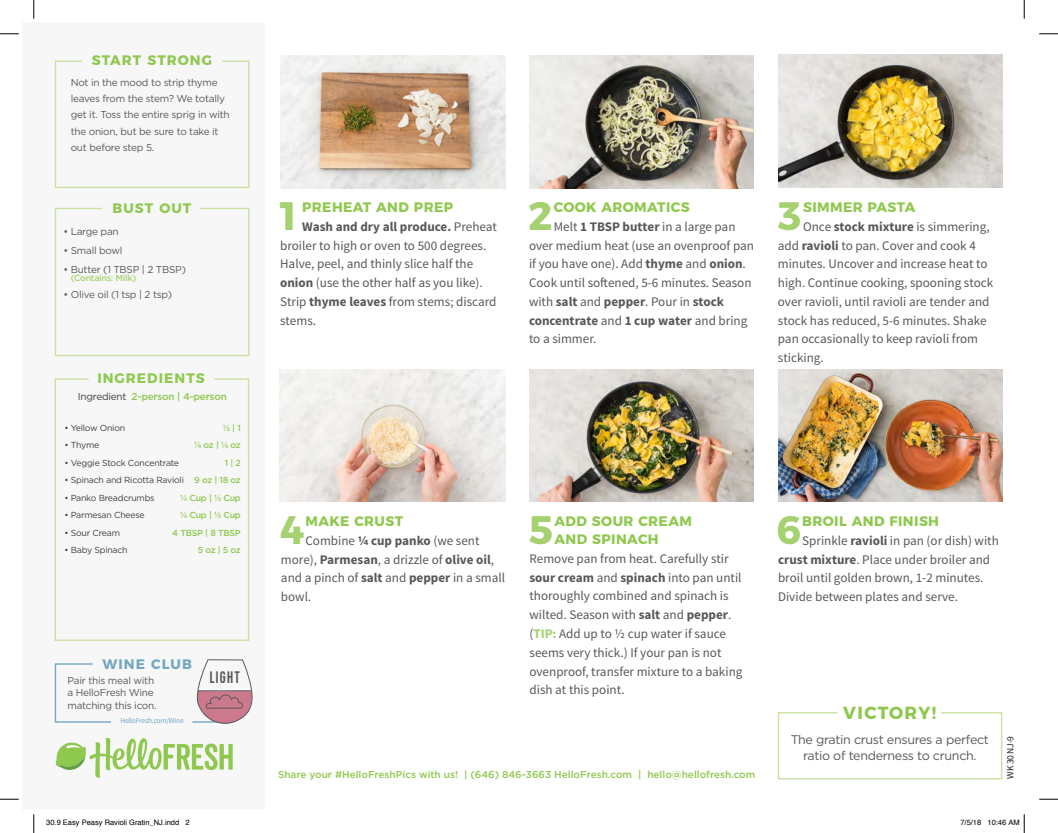
<style>
.page{position:relative;width:1058px;height:833px;background:#fff}
.page>*{position:absolute;margin:0;border:0;box-sizing:border-box;transform-origin:0 0}
.t1{font:700 39.62px "Montserrat";color:#a6d170}
.t2{font:700 17.5px "Montserrat";letter-spacing:.075em;color:#8fc84e}
.t3{font:16.62px "Kapra";letter-spacing:.075em;color:#58595b}
.t4{font:700 13.75px/18.1px "Montserrat";letter-spacing:.03em;color:#8fc84e}
.t5{font:700 13.75px "Montserrat";letter-spacing:.075em;color:#8fc84e}
.t6{font:700 13.75px "Montserrat";letter-spacing:.075em;color:#72a8c1}
.t7{font:13.12px/18.8px "Source Sans Pro";color:#57585a}
.t8{font:12.5px/16.8px "Gotham";letter-spacing:-.025em;color:#57585a;text-align:center}
.t9{font:10px/16.2px "Gotham";letter-spacing:-.025em;color:#57585a}
.t10{font:500 10px "Gotham";color:#8fc84e}
.t11{font:500 10px "Gotham";letter-spacing:-.025em;color:#8fc84e}
.t12{font:9.62px "Source Sans Pro";color:#231f20}
.t13{font:8.75px "Gotham";letter-spacing:-.025em;color:#3e3e3f}
.t14{font:500 8.75px/17.5px "Gotham";letter-spacing:-.025em;color:#8fc84e;text-align:right}
.t15{font:500 8.75px "Gotham";letter-spacing:-.025em;color:#a6d170}
.t16{font:7.5px "Helvetica";color:#000}
.t17{font:7.5px "Source Sans Pro";letter-spacing:-.025em;color:#72a8c1}
.s1{font-weight:400;color:#3e3e3f}
.s2{font-weight:700}
.s3{font-weight:700;color:#a6d170}
</style>
<div class="page">
<div style="left:23px;top:23px;width:242px;height:787px;background:#f7f7f8"></div>
<img style="left:281px;top:55px;width:224px;height:133px">
<img style="left:529px;top:55px;width:225px;height:133px">
<img style="left:529px;top:369px;width:224px;height:133px">
<img style="left:280px;top:369px;width:225px;height:133px">
<img style="left:778px;top:55px;width:224px;height:132px">
<img style="left:778px;top:369px;width:224px;height:133px">
<svg style="left:54px;top:207px;width:196px;height:150px"></svg>
<svg style="left:54px;top:378px;width:196px;height:263px"></svg>
<svg style="left:54px;top:60px;width:196px;height:128px"></svg>
<svg style="left:777px;top:712px;width:226px;height:68px"></svg>
<svg style="left:54px;top:663px;width:57px;height:60px"></svg>
<hr style="left:193px;top:721px;width:35px;height:1px;background:#72a8c1">
<svg style="left:197px;top:659px;width:55px;height:64px"></svg>
<svg style="left:56px;top:738px;width:177px;height:39px"></svg>
<svg style="left:0;top:33px;width:19px;height:2px"></svg>
<svg style="left:1039px;top:33px;width:19px;height:2px"></svg>
<svg style="left:0;top:798px;width:19px;height:2px"></svg>
<svg style="left:1039px;top:798px;width:19px;height:2px"></svg>
<svg style="left:33px;top:0;width:2px;height:19px"></svg>
<svg style="left:33px;top:814px;width:2px;height:19px"></svg>
<svg style="left:1023px;top:0;width:2px;height:19px"></svg>
<svg style="left:1023px;top:814px;width:2px;height:19px"></svg>
<p class="t5" style="left:92px;top:49px;width:122px">START STRONG</p>
<p class="t9" style="left:71px;top:74px;width:161px">Not in the mood to strip thyme leaves from the stem? We totally get it. Toss the entire sprig in with the onion, but be sure to take it out before step 5.</p>
<p class="t4" style="left:112px;top:198px;width:80px">BUST OUT</p>
<p class="t9" style="left:63px;top:223px;width:57px">• Large pan</p>
<p class="t9" style="left:63px;top:242px;width:61px">• Small bowl</p>
<p class="t9" style="left:63px;top:261px;width:124px">• Butter (1 TBSP | 2 TBSP)</p>
<p class="t15" style="left:71px;top:272px;width:67px">(Contains: Milk)</p>
<p class="t9" style="left:63px;top:286px;width:110px">• Olive oil (1 tsp | 2 tsp)</p>
<p class="t5" style="left:97px;top:366px;width:109px">INGREDIENTS</p>
<p class="t11" style="left:78px;top:390px;width:151px"><span class="s1">Ingredient</span> 2-person | 4-person</p>
<p class="t14" style="left:172px;top:419px;width:70px">½ | 1<br>¼ oz | ¼ oz<br>1 | 2<br>9 oz | 18 oz<br>¼ Cup | ½ Cup ¼ Cup | ½ Cup<br>4 TBSP | 8 TBSP<br>5 oz | 5 oz</p>
<p class="t13" style="left:64px;top:422px;width:62px">• Yellow Onion</p>
<p class="t13" style="left:64px;top:439px;width:36px">• Thyme</p>
<p class="t13" style="left:64px;top:457px;width:116px">• Veggie Stock Concentrate</p>
<p class="t13" style="left:64px;top:474px;width:121px">• Spinach and Ricotta Ravioli</p>
<p class="t13" style="left:64px;top:492px;width:92px">• Panko Breadcrumbs</p>
<p class="t13" style="left:64px;top:509px;width:82px">• Parmesan Cheese</p>
<p class="t13" style="left:64px;top:527px;width:57px">• Sour Cream</p>
<p class="t13" style="left:64px;top:544px;width:65px">• Baby Spinach</p>
<p class="t6" style="left:103px;top:653px;width:91px">WINE CLUB</p>
<p class="t9" style="left:68px;top:673px;width:90px;line-height:12.5px">Pair this meal with a HelloFresh Wine matching this icon.</p>
<p class="t17" style="left:120px;top:716px;width:65px">HelloFresh.com/Wine</p>
<p class="t3" style="left:210px;top:667px;width:32px">LIGHT</p>
<h1 class="t1" style="left:276px;top:183px;width:26px">1</h1>
<p class="t4" style="left:302px;top:197px;width:152px">PREHEAT AND PREP</p>
<p class="t7" style="left:280px;top:217px;width:218px;text-indent:22px"><span class="s2">Wash and dry all produce.</span> Preheat broiler to high or oven to 500 degrees.<br>Halve, peel, and thinly slice half the <span class="s2">onion</span> (use the other half as you like).<br>Strip <span class="s2">thyme leaves</span> from stems; discard stems.</p>
<h1 class="t1" style="left:528px;top:183px;width:26px">2</h1>
<p class="t4" style="left:553px;top:197px;width:137px">COOK AROMATICS</p>
<p class="t7" style="left:529px;top:217px;width:226px;text-indent:25px">Melt <span class="s2">1 TBSP butter</span> in a large pan over medium heat (use an ovenproof pan if you have one). Add <span class="s2">thyme</span> and <span class="s2">onion</span>.<br>Cook until softened, 5-6 minutes. Season with <span class="s2">salt</span> and <span class="s2">pepper</span>. Pour in <span class="s2">stock concentrate</span> and <span class="s2">1 cup water</span> and bring to a simmer.</p>
<h1 class="t1" style="left:777px;top:183px;width:24px">3</h1>
<p class="t4" style="left:803px;top:197px;width:114px">SIMMER PASTA</p>
<p class="t7" style="left:778px;top:217px;width:217px;text-indent:25px">Once <span class="s2">stock mixture</span> is simmering, add <span class="s2">ravioli</span> to pan. Cover and cook 4 minutes. Uncover and increase heat to high. Continue cooking, spooning stock over ravioli, until ravioli are tender and stock has reduced, 5-6 minutes. Shake pan occasionally to keep ravioli from sticking.</p>
<h1 class="t1" style="left:280px;top:497px;width:26px">4</h1>
<p class="t4" style="left:305px;top:511px;width:99px">MAKE CRUST</p>
<p class="t7" style="left:281px;top:531px;width:226px;text-indent:25px">Combine <span class="s2">¼ cup panko</span> (we sent more), <span class="s2">Parmesan</span>, a drizzle of <span class="s2">olive oil</span>, and a pinch of <span class="s2">salt</span> and <span class="s2">pepper</span> in a small bowl.</p>
<h1 class="t1" style="left:529px;top:497px;width:26px">5</h1>
<p class="t4" style="left:554px;top:511px;width:139px">ADD SOUR CREAM<br>AND SPINACH</p>
<p class="t7" style="left:529px;top:549px;width:214px">Remove pan from heat. Carefully stir <span class="s2">sour cream</span> and <span class="s2">spinach</span> into pan until thoroughly combined and spinach is wilted. Season with <span class="s2">salt</span> and <span class="s2">pepper</span>. (<span class="s3">TIP:</span> Add up to ½ cup water if sauce seems very thick.) If your pan is not ovenproof, transfer mixture to a baking dish at this point.</p>
<p class="t10" style="left:278px;top:767px;width:479px">Share your #HelloFreshPics with us! | (646) 846-3663 HelloFresh.com | hello@hellofresh.com</p>
<h1 class="t1" style="left:776px;top:497px;width:26px">6</h1>
<p class="t4" style="left:802px;top:511px;width:138px">BROIL AND FINISH</p>
<p class="t7" style="left:778px;top:531px;width:222px;text-indent:24px">Sprinkle <span class="s2">ravioli</span> in pan (or dish) with <span class="s2">crust mixture</span>. Place under broiler and broil until golden brown, 1-2 minutes.<br>Divide between plates and serve.</p>
<h2 class="t2" style="left:843px;top:698px;width:94px">VICTORY!</h2>
<p class="t8" style="left:790px;top:730px;width:200px">The gratin crust ensures a perfect ratio of tenderness to crunch.</p>
<p class="t12" style="left:1004px;top:778px;width:44px;rotate:-90deg">WK 30 NJ-9</p>
<p class="t16" style="left:46px;top:817px;width:145px">30.9 Easy Peasy Ravioli Gratin_NJ.indd 2</p>
<p class="t16" style="left:960px;top:817px;width:61px">7/5/18 10:46 AM</p>
</div>
